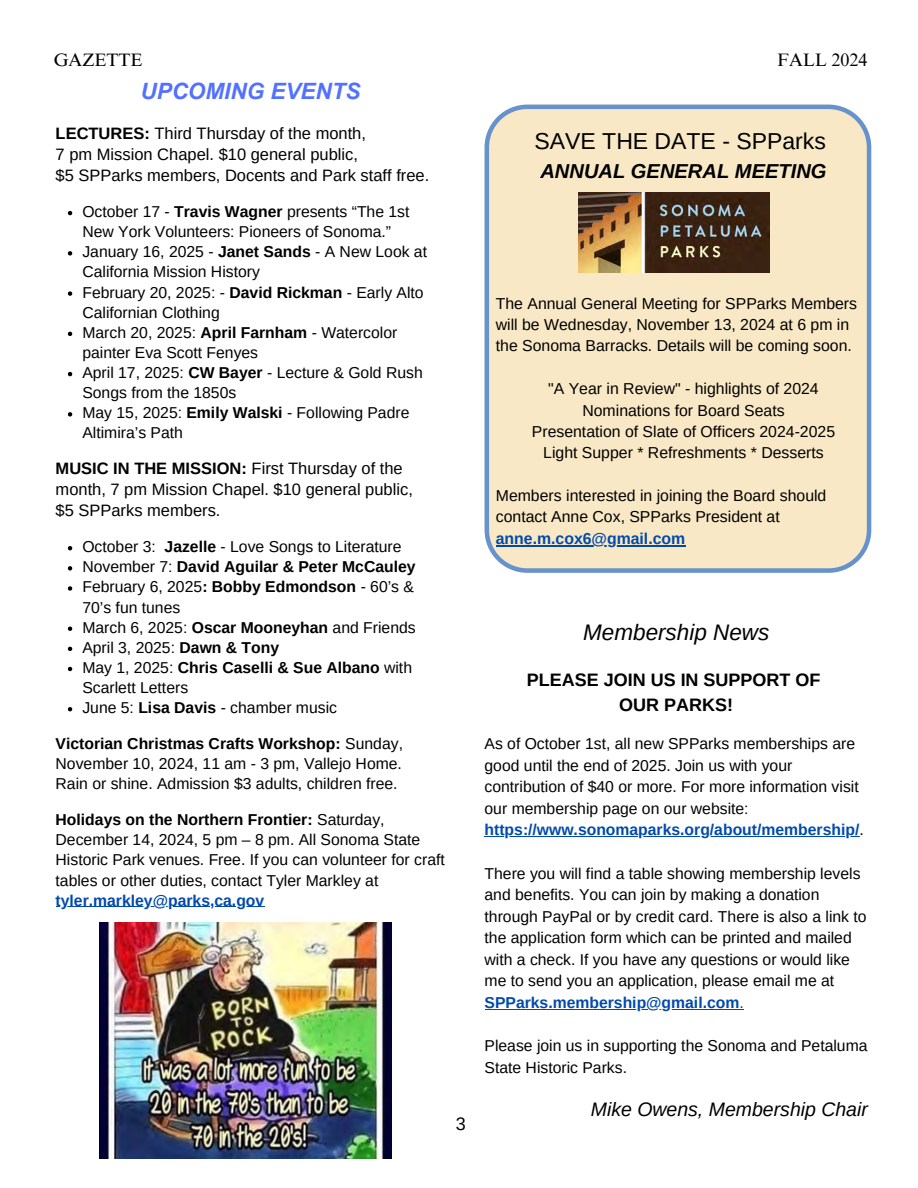
<style>
.page{position:relative;width:918px;height:1188px;background:#fff}
.page>*{position:absolute;margin:0;border:0;box-sizing:border-box;transform-origin:0 0}
.t1{font:22.95px "Arimo";color:#000}
.t2{font:italic 700 22.5px "Arial MT Pro";color:#5271ff}
.t3{font:italic 22.5px "Arimo";color:#000}
.t4{font:italic 700 20.1px "Arimo";color:#000}
.t5{font:italic 19.5px "Arimo";color:#000}
.t6{font:700 18px/24.3px "Arimo";color:#000;text-align:center}
.t7{font:18px "Times NRMT Pro";color:#000}
.t8{font:18px "Arimo";color:#000}
.t9{font:16.5px/21px "Arimo";color:#000}
.t10{font:15.9px/21.3px "Arimo";color:#000}
.t11{font:700 15.9px "Arimo";color:#004aad}
.t12{font:15.75px/20.1px "Arimo";color:#000}
.t13{font:700 15.75px "Arimo";color:#004aad}
.t14{font:700 15.75px "Arimo";color:#000}
.s1{font-weight:700}
.s2{font-weight:400}
.s3{font-weight:400;color:#000}
.s4{font-weight:700;color:#004aad}
.s5{color:#004aad}
</style>
<div class="page">
<div style="left:485px;top:105px;width:386px;height:468px;background:#f8e8c5"></div>
<hr style="left:496px;top:545px;width:189px;height:1px;background:#004aad">
<img style="left:578px;top:192px;width:191px;height:80px">
<img style="left:99px;top:922px;width:293px;height:237px">
<svg style="left:68px;top:211px;width:4px;height:4px"></svg>
<svg style="left:68px;top:251px;width:4px;height:5px"></svg>
<svg style="left:68px;top:291px;width:4px;height:5px"></svg>
<svg style="left:68px;top:332px;width:4px;height:4px"></svg>
<svg style="left:68px;top:372px;width:4px;height:4px"></svg>
<svg style="left:68px;top:412px;width:4px;height:5px"></svg>
<svg style="left:68px;top:546px;width:4px;height:4px"></svg>
<svg style="left:68px;top:566px;width:4px;height:5px"></svg>
<svg style="left:68px;top:586px;width:4px;height:5px"></svg>
<svg style="left:68px;top:627px;width:4px;height:4px"></svg>
<svg style="left:68px;top:647px;width:4px;height:4px"></svg>
<svg style="left:68px;top:667px;width:4px;height:4px"></svg>
<svg style="left:68px;top:707px;width:4px;height:4px"></svg>
<hr style="left:56px;top:907px;width:208px;height:1px;background:#004aad">
<hr style="left:485px;top:836px;width:375px;height:1px;background:#004aad">
<hr style="left:485px;top:1009px;width:255px;height:1px;background:#004aad">
<p class="t7" style="left:54px;top:53px;width:90px">GAZETTE</p>
<p class="t7" style="left:777px;top:53px;width:92px">FALL 2024</p>
<p class="t2" style="left:141px;top:83px;width:221px">UPCOMING EVENTS</p>
<p class="t9" style="left:56px;top:123px;width:312px"><span class="s1">LECTURES:</span> Third Thursday of the month,<br>7 pm Mission Chapel. $10 general public,</p>
<p class="t9" style="left:56px;top:165px;width:375px">$5 SPParks members, Docents and Park staff free.</p>
<p class="t12" style="left:82px;top:202px;width:329px">October 17 - <span class="s1">Travis Wagner</span> presents “The 1st<br>New York Volunteers: Pioneers of Sonoma.”</p>
<p class="t12" style="left:82px;top:242px;width:346px">January 16, 2025 - <span class="s1">Janet Sands</span> - A New Look at<br>California Mission History</p>
<p class="t12" style="left:82px;top:282px;width:343px">February 20, 2025: - <span class="s1">David Rickman</span> - Early Alto<br>Californian Clothing</p>
<p class="t12" style="left:82px;top:322px;width:317px">March 20, 2025: <span class="s1">April Farnham</span> - Watercolor painter Eva Scott Fenyes</p>
<p class="t12" style="left:82px;top:363px;width:342px">April 17, 2025: <span class="s1">CW Bayer</span> - Lecture &amp; Gold Rush<br>Songs from the 1850s</p>
<p class="t12" style="left:82px;top:403px;width:329px">May 15, 2025: <span class="s1">Emily Walski</span> - Following Padre<br>Altimira’s Path</p>
<h3 class="t9" style="left:56px;top:458px;width:359px"><span class="s1">MUSIC IN THE MISSION:</span> First Thursday of the month, 7 pm Mission Chapel. $10 general public, $5 SPParks members.</h3>
<p class="t12" style="left:82px;top:537px;width:321px">October 3: <span class="s1">Jazelle</span> - Love Songs to Literature</p>
<p class="t14" style="left:82px;top:558px;width:335px"><span class="s2">November 7:</span> David Aguilar &amp; Peter McCauley</p>
<p class="t12" style="left:82px;top:577px;width:333px">February 6, 2025<span class="s1">: Bobby Edmondson</span> - 60’s &amp;<br>70’s fun tunes</p>
<p class="t12" style="left:82px;top:617px;width:335px">March 6, 2025: <span class="s1">Oscar Mooneyhan</span> and Friends</p>
<p class="t12" style="left:82px;top:637px;width:198px">April 3, 2025: <span class="s1">Dawn &amp; Tony</span></p>
<p class="t12" style="left:82px;top:657px;width:331px">May 1, 2025: <span class="s1">Chris Caselli &amp; Sue Albano</span> with<br>Scarlett Letters</p>
<p class="t12" style="left:82px;top:698px;width:256px">June 5: <span class="s1">Lisa Davis</span> - chamber music</p>
<h2 class="t12" style="left:56px;top:734px;width:349px"><span class="s1">Victorian Christmas Crafts Workshop:</span> Sunday,<br>November 10, 2024, 11 am - 3 pm, Vallejo Home.</h2>
<h4 class="t12" style="left:56px;top:774px;width:344px">Rain or shine. Admission $3 adults, children free.</h4>
<p class="t12" style="left:56px;top:810px;width:391px"><span class="s1">Holidays on the Northern Frontier:</span> Saturday, December 14, 2024, 5 pm – 8 pm. All Sonoma State Historic Park venues. Free. If you can volunteer for craft tables or other duties, contact Tyler Markley at</p>
<p class="t13" style="left:56px;top:891px;width:210px">tyler.markley@parks,ca.gov</p>
<p class="t8" style="left:456px;top:1114px;width:12px">3</p>
<h5 class="t1" style="left:535px;top:128px;width:293px">SAVE THE DATE - SPParks</h5>
<h5 class="t4" style="left:540px;top:160px;width:288px">ANNUAL GENERAL MEETING</h5>
<h1 class="t10" style="left:496px;top:293px;width:363px">The Annual General Meeting for SPParks Members will be Wednesday, November 13, 2024 at 6 pm in the Sonoma Barracks. Details will be coming soon.</h1>
<h6 class="t10" style="left:548px;top:378px;width:272px">"A Year in Review" - highlights of 2024</h6>
<p class="t10" style="left:582px;top:399px;width:204px">Nominations for Board Seats</p>
<p class="t10" style="left:532px;top:421px;width:305px">Presentation of Slate of Officers 2024-2025</p>
<p class="t10" style="left:543px;top:442px;width:282px">Light Supper * Refreshments * Desserts</p>
<p class="t10" style="left:496px;top:485px;width:332px">Members interested in joining the Board should contact Anne Cox, SPParks President at</p>
<p class="t11" style="left:496px;top:529px;width:191px">anne.m.cox6@gmail.com</p>
<p class="t3" style="left:583px;top:620px;width:188px">Membership News</p>
<p class="t6" style="left:527px;top:668px;width:295px">PLEASE JOIN US IN SUPPORT OF<br>OUR PARKS!</p>
<h3 class="t12" style="left:485px;top:733px;width:376px;line-height:21.6px">As of October 1st, all new SPParks memberships are good until the end of 2025. Join us with your contribution of $40 or more. For more information visit our membership page on our website:</h3>
<p class="t13" style="left:485px;top:821px;width:381px">https://www.sonomaparks.org/about/membership/<span class="s3">.</span></p>
<p class="t12" style="left:485px;top:862px;width:384px;line-height:21.6px">There you will find a table showing membership levels and benefits. You can join by making a donation through PayPal or by credit card. There is also a link to the application form which can be printed and mailed</p>
<p class="t12" style="left:485px;top:949px;width:367px;line-height:21.6px">with a check. If you have any questions or would like me to send you an application, please email me at<br><span class="s4">SPParks.membership@gmail.com</span><span class="s5">.</span></p>
<p class="t12" style="left:485px;top:1035px;width:385px;line-height:21.6px">Please join us in supporting the Sonoma and Petaluma<br>State Historic Parks.</p>
<p class="t5" style="left:591px;top:1098px;width:279px">Mike Owens, Membership Chair</p>
</div>
